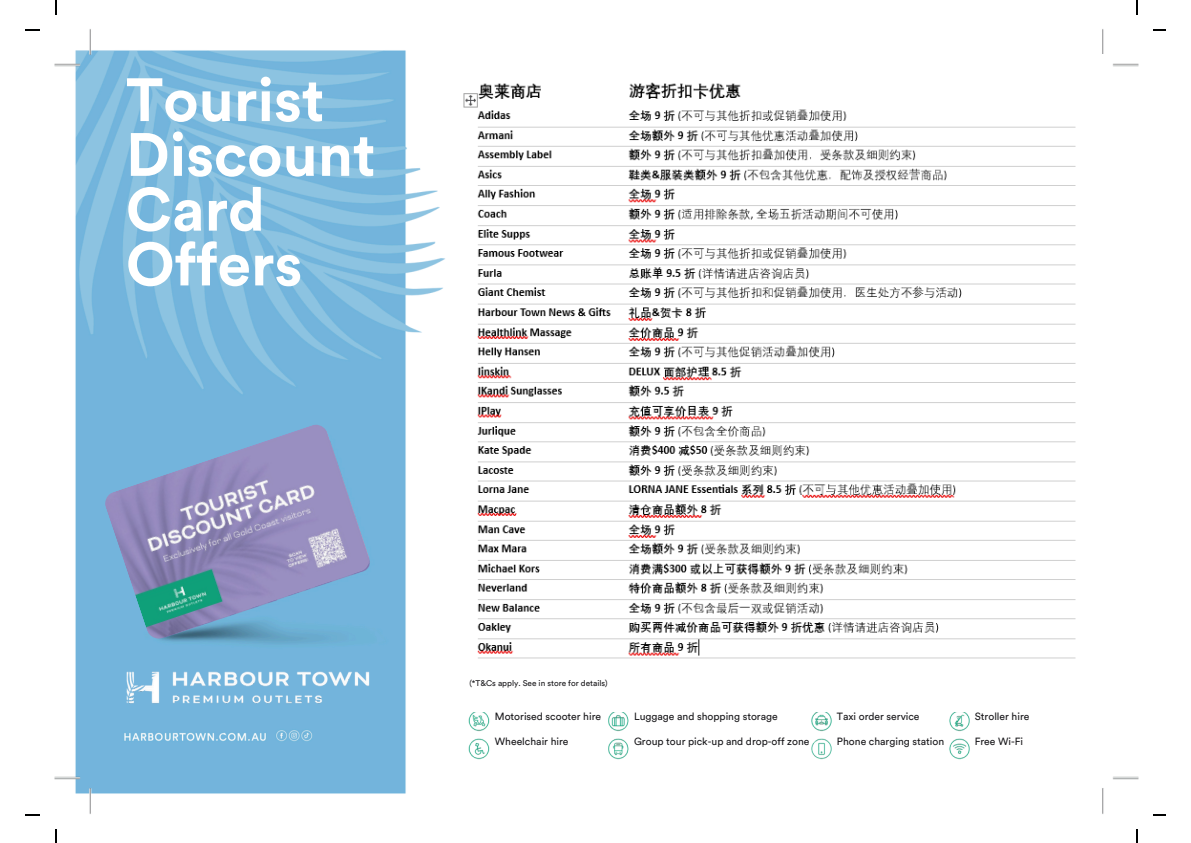
<style>
.page{position:relative;width:1191px;height:843px;background:#fff}
.page>*{position:absolute;margin:0;border:0;box-sizing:border-box;transform-origin:0 0}
.t1{font:700 60.3px/54.7px "Circular Std";color:#fff}
.t2{font:10.4px "Circular Std";color:#1a191c}
.t3{font:8.2px "Circular Std";color:#1a191c}
</style>
<div class="page">
<img style="left:54px;top:29px;width:1085px;height:785px">
<img style="left:104px;top:424px;width:267px;height:214px">
<svg style="left:55px;top:0;width:1px;height:14px"></svg>
<svg style="left:26px;top:29px;width:14px;height:2px"></svg>
<svg style="left:55px;top:829px;width:1px;height:13px"></svg>
<svg style="left:26px;top:814px;width:14px;height:1px"></svg>
<svg style="left:1136px;top:0;width:1px;height:14px"></svg>
<svg style="left:1153px;top:29px;width:11px;height:2px"></svg>
<svg style="left:1136px;top:829px;width:1px;height:13px"></svg>
<img style="left:454px;top:55px;width:652px;height:655px">
<h2 class="t1" style="left:126px;top:75px;width:251px">Tourist<br>Discount<br>Card<br>Offers</h2>
<p class="t3" style="left:469px;top:679px;width:140px">(*T&amp;Cs apply. See in store for details)</p>
<h1 class="t2" style="left:495px;top:711px;width:108px">Motorised scooter hire</h1>
<h1 class="t2" style="left:495px;top:736px;width:75px">Wheelchair hire</h1>
<p class="t2" style="left:634px;top:711px;width:145px">Luggage and shopping storage</p>
<p class="t2" style="left:634px;top:736px;width:177px">Group tour pick-up and drop-off zone</p>
<p class="t2" style="left:836px;top:711px;width:84px">Taxi order service</p>
<p class="t2" style="left:836px;top:736px;width:109px">Phone charging station</p>
<p class="t2" style="left:974px;top:711px;width:56px">Stroller hire</p>
<p class="t2" style="left:974px;top:736px;width:50px">Free Wi-Fi</p>
</div>
